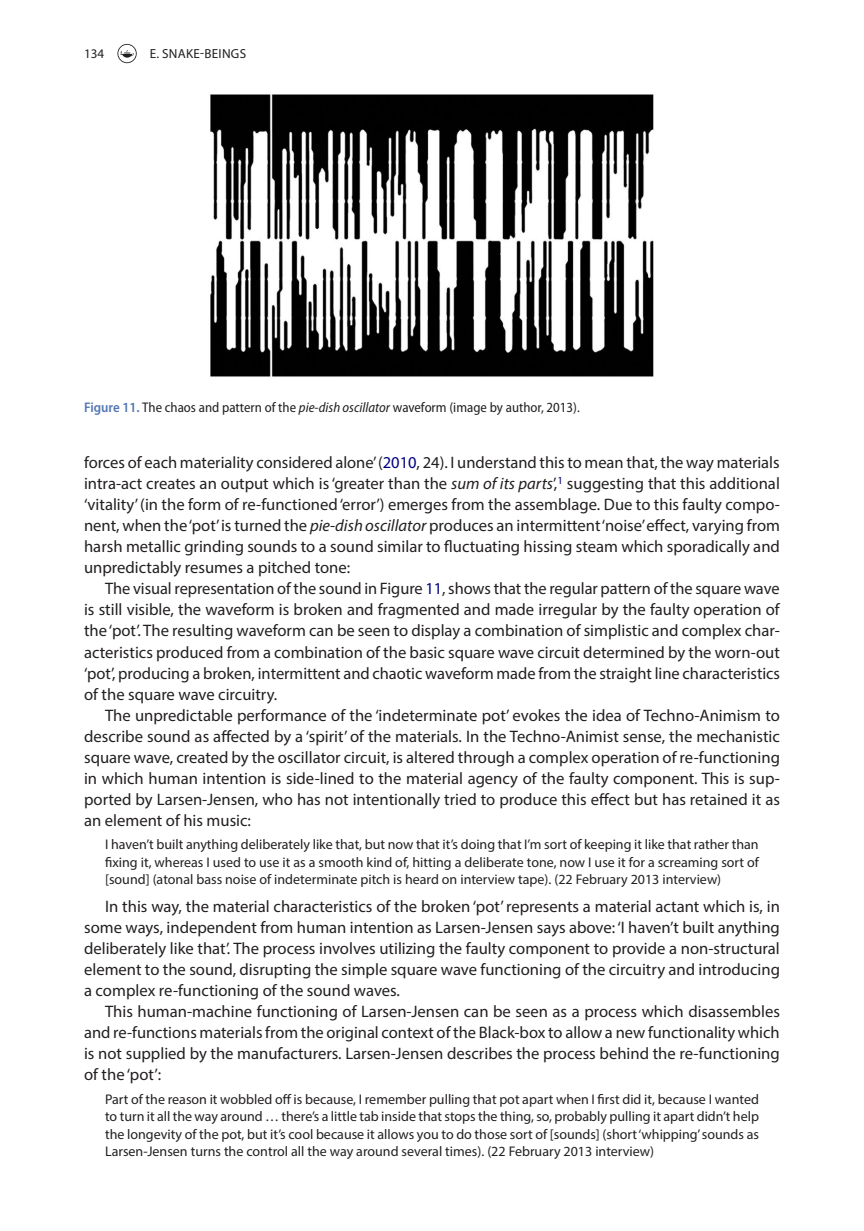
<style>
.page{position:relative;width:864px;height:1231px;background:#fff}
.page>*{position:absolute;margin:0;border:0;box-sizing:border-box;transform-origin:0 0}
.t1{font:16.62px/21px "Myriad Pro";color:#231f20;text-align:justify}
.t2{font:14px/17.5px "Myriad Pro";color:#231f20;text-align:justify}
.t3{font:semi-condensed 14px "Myriad Pro";color:#231f20}
.t4{font:13.12px "Myriad Pro";letter-spacing:.02em;color:#231f20}
.s1{font-weight:600;color:#5477b3}
.s2{font-style:italic}
.s3{color:#000080}
</style>
<div class="page">
<svg style="left:117px;top:44px;width:20px;height:19px"></svg>
<img style="left:210px;top:94px;width:444px;height:283px">
<p class="t4" style="left:84px;top:45px;width:22px">134</p>
<p class="t4" style="left:150px;top:45px;width:98px">E. SNAKE-BEINGS</p>
<p class="t3" style="left:84px;top:400px;width:497px"><span class="s1">Figure 11.</span> The chaos and pattern of the <span class="s2">pie</span>-<span class="s2">dish oscillator</span> waveform (image by author, 2013).</p>
<p class="t1" style="left:84px;top:452px;width:697px">forces of each materiality considered alone’ (<span class="s3">2010</span>, 24). I understand this to mean that, the way materials intra-act creates an output which is ‘greater than the <span class="s2">sum of its parts</span>’,<sup>1</sup> suggesting that this additional ‘vitality’ (in the form of re-functioned ‘error’) emerges from the assemblage. Due to this faulty compo&shy;nent, when the ‘pot’ is turned the <span class="s2">pie</span>-<span class="s2">dish oscillator</span> produces an intermittent ‘noise’ effect, varying from harsh metallic grinding sounds to a sound similar to fluctuating hissing steam which sporadically and unpredictably resumes a pitched tone:</p>
<p class="t1" style="left:84px;top:578px;width:697px;text-indent:21px">The visual representation of the sound in Figure <span class="s3">11</span>, shows that the regular pattern of the square wave is still visible, the waveform is broken and fragmented and made irregular by the faulty operation of the ‘pot’. The resulting waveform can be seen to display a combination of simplistic and complex char&shy;acteristics produced from a combination of the basic square wave circuit determined by the worn-out ‘pot’, producing a broken, intermittent and chaotic waveform made from the straight line characteristics of the square wave circuitry.</p>
<p class="t1" style="left:84px;top:704px;width:697px;text-indent:21px">The unpredictable performance of the ‘indeterminate pot’ evokes the idea of Techno-Animism to describe sound as affected by a ‘spirit’ of the materials. In the Techno-Animist sense, the mechanistic square wave, created by the oscillator circuit, is altered through a complex operation of re-functioning in which human intention is side-lined to the material agency of the faulty component. This is sup&shy;ported by Larsen-Jensen, who has not intentionally tried to produce this effect but has retained it as an element of his music:</p>
<p class="t2" style="left:105px;top:835px;width:655px">I haven’t built anything deliberately like that, but now that it’s doing that I’m sort of keeping it like that rather than fixing it, whereas I used to use it as a smooth kind of, hitting a deliberate tone, now I use it for a screaming sort of [sound] (atonal bass noise of indeterminate pitch is heard on interview tape). (22 February 2013 interview)</p>
<p class="t1" style="left:84px;top:895px;width:697px;text-indent:21px">In this way, the material characteristics of the broken ‘pot’ represents a material actant which is, in some ways, independent from human intention as Larsen-Jensen says above: ‘I haven’t built anything deliberately like that’. The process involves utilizing the faulty component to provide a non-structural element to the sound, disrupting the simple square wave functioning of the circuitry and introducing a complex re-functioning of the sound waves.</p>
<p class="t1" style="left:84px;top:1000px;width:697px;text-indent:21px">This human-machine functioning of Larsen-Jensen can be seen as a process which disassembles and re-functions materials from the original context of the Black-box to allow a new functionality which is not supplied by the manufacturers. Larsen-Jensen describes the process behind the re-functioning of the ‘pot’:</p>
<p class="t2" style="left:105px;top:1089px;width:655px">Part of the reason it wobbled off is because, I remember pulling that pot apart when I first did it, because I wanted to turn it all the way around … there’s a little tab inside that stops the thing, so, probably pulling it apart didn’t help the longevity of the pot, but it’s cool because it allows you to do those sort of [sounds] (short ‘whipping’ sounds as Larsen-Jensen turns the control all the way around several times). (22 February 2013 interview)</p>
</div>
